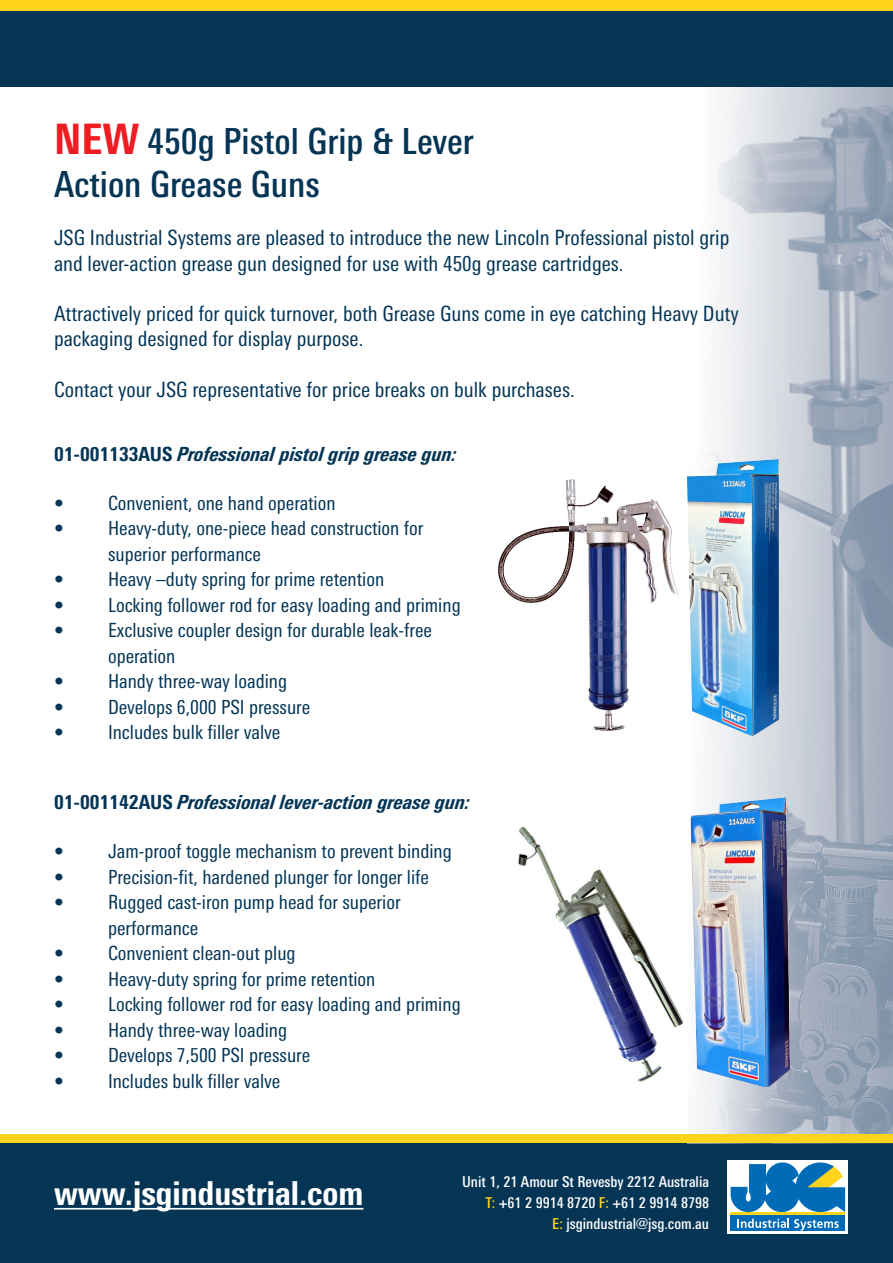
<style>
.page{position:relative;width:893px;height:1263px;background:#fff}
.page>*{position:absolute;margin:0;border:0;box-sizing:border-box;transform-origin:0 0}
.Description{font:500 condensed 36px "Linotype Univers";color:#043555}
.Description-2{font:800 condensed 33px "Linotype Univers";color:#fff}
.Description-3{font:condensed 21px/25.2px "Linotype Univers";color:#043555}
.Description-4{font:condensed 19.5px/25.5px "Linotype Univers";color:#043555}
.Description-5{font:italic 800 condensed 19.5px "Linotype Univers";color:#043555}
.Description-6{font:500 condensed 15px "Linotype Univers";color:#fff}
.s1{font-weight:800;font-size:42px;color:#ee1d23}
.s2{font-style:normal}
.s3{color:#fed41d}
</style>
<div class="page">
<div style="left:0;top:1142px;width:893px;height:121px;background:#043555"></div>
<img style="left:688px;top:88px;width:205px;height:1056px">
<div style="left:0;top:0;width:893px;height:87px;background:#043555"></div>
<div style="left:0;top:0;width:893px;height:11px;background:#fed41d"></div>
<div style="left:0;top:1134px;width:893px;height:9px;background:#fed41d"></div>
<div style="left:728px;top:1160px;width:120px;height:73px;background:#fff"></div>
<hr style="left:731px;top:1212px;width:114px;height:3px;background:#fed41d">
<svg style="left:731px;top:1162px;width:114px;height:50px"></svg>
<div style="left:731px;top:1215px;width:114px;height:16px;background:#006bb6"></div>
<svg style="left:738px;top:1218px;width:101px;height:12px"></svg>
<hr style="left:54px;top:1208px;width:309px;height:1px;background:#fff">
<img style="left:498px;top:459px;width:281px;height:277px">
<img style="left:518px;top:797px;width:272px;height:291px">
<p class="Description" style="left:54px;top:120px;width:421px"><span class="s1">NEW</span> 450g Pistol Grip &amp; Lever</p>
<p class="Description" style="left:54px;top:163px;width:267px">Action Grease Guns</p>
<p class="Description-3" style="left:54px;top:225px;width:677px">JSG Industrial Systems are pleased to introduce the new Lincoln Professional pistol grip and lever-action grease gun designed for use with 450g grease cartridges.</p>
<p class="Description-3" style="left:54px;top:301px;width:686px">Attractively priced for quick turnover, both Grease Guns come in eye catching Heavy Duty packaging designed for display purpose.</p>
<p class="Description-3" style="left:54px;top:377px;width:522px">Contact your JSG representative for price breaks on bulk purchases.</p>
<p class="Description-5" style="left:54px;top:442px;width:404px"><span class="s2">01-001133AUS</span> Professional pistol grip grease gun:</p>
<p class="Description-4" style="left:54px;top:490px;width:283px">• Convenient, one hand operation</p>
<p class="Description-4" style="left:54px;top:515px;width:371px">• Heavy-duty, one-piece head construction for</p>
<p class="Description-4" style="left:108px;top:541px;width:155px">superior performance</p>
<p class="Description-4" style="left:54px;top:566px;width:332px">• Heavy –duty spring for prime retention</p>
<p class="Description-4" style="left:54px;top:592px;width:408px">• Locking follower rod for easy loading and priming</p>
<p class="Description-4" style="left:108px;top:617px;width:325px;text-indent:-54px">• Exclusive coupler design for durable leak-free operation</p>
<p class="Description-4" style="left:54px;top:668px;width:235px">• Handy three-way loading</p>
<p class="Description-4" style="left:54px;top:694px;width:258px">• Develops 6,000 PSI pressure</p>
<p class="Description-4" style="left:54px;top:719px;width:228px">• Includes bulk filler valve</p>
<p class="Description-5" style="left:54px;top:791px;width:418px"><span class="s2">01-001142AUS</span> Professional lever-action grease gun:</p>
<p class="Description-4" style="left:54px;top:838px;width:399px">• Jam-proof toggle mechanism to prevent binding</p>
<p class="Description-4" style="left:54px;top:864px;width:376px">• Precision-fit, hardened plunger for longer life</p>
<p class="Description-4" style="left:54px;top:889px;width:348px">• Rugged cast-iron pump head for superior</p>
<p class="Description-4" style="left:108px;top:915px;width:92px">performance</p>
<p class="Description-4" style="left:54px;top:940px;width:243px">• Convenient clean-out plug</p>
<p class="Description-4" style="left:54px;top:966px;width:323px">• Heavy-duty spring for prime retention</p>
<p class="Description-4" style="left:54px;top:991px;width:408px">• Locking follower rod for easy loading and priming</p>
<p class="Description-4" style="left:54px;top:1017px;width:235px">• Handy three-way loading</p>
<p class="Description-4" style="left:54px;top:1042px;width:258px">• Develops 7,500 PSI pressure</p>
<p class="Description-4" style="left:54px;top:1068px;width:228px">• Includes bulk filler valve</p>
<p class="Description-2" style="left:54px;top:1174px;width:311px">www.jsgindustrial.com</p>
<p class="Description-6" style="left:462px;top:1173px;width:249px">Unit 1, 21 Amour St Revesby 2212 Australia</p>
<p class="Description-6" style="left:485px;top:1194px;width:225px"><span class="s3">T:</span> +61 2 9914 8720 <span class="s3">F:</span> +61 2 9914 8798</p>
<p class="Description-6" style="left:552px;top:1215px;width:158px"><span class="s3">E:</span> jsgindustrial@jsg.com.au</p>
</div>
